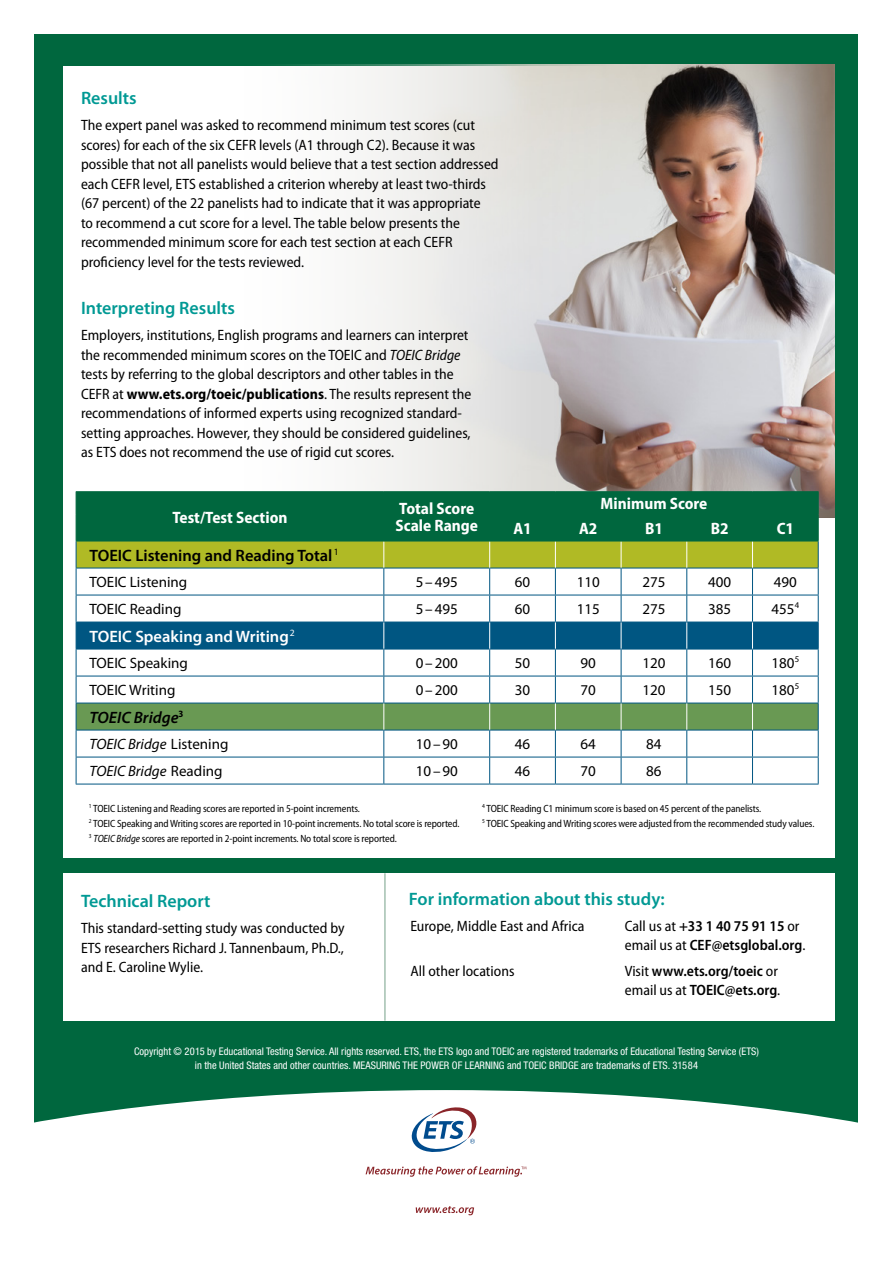
<style>
.page{position:relative;width:893px;height:1263px;background:#fff}
.page>*{position:absolute;margin:0;border:0;box-sizing:border-box;transform-origin:0 0}
.t1{font:600 18px "Myriad Pro";color:#009994}
.t2{font:700 semi-condensed 16.5px/16.5px "Myriad Pro";color:#fff}
.t3{font:600 16.5px "Myriad Pro";color:#000}
.t4{font:600 16.5px "Myriad Pro";color:#fff}
.t5{font:italic 600 16.5px "Myriad Pro";color:#000}
.t6{font:semi-condensed 15px/19.5px "Myriad Pro";color:#000}
.t7{font:15px "Myriad Pro";color:#000}
.t8{font:600 semi-condensed 15px/19.5px "Myriad Pro";color:#000}
.t9{font:italic 15px "Myriad Pro";color:#000}
.footnotebullets{font:semi-condensed 10.5px "Myriad Pro";letter-spacing:-.01em;color:#000;scale:.96 1}
.P-legal_copy{font:condensed 10.5px/13.5px "Helvetica Neue LT Std";color:#fff;text-align:center}
.s1{font-style:italic}
.s2{font-weight:700}
.s3{font-style:normal}
.s4{font-weight:400}
</style>
<div class="page">
<div style="left:35px;top:34px;width:823px;height:1103px;background:#00673e"></div>
<div style="left:63px;top:66px;width:772px;height:791px;background:#fff"></div>
<div style="left:63px;top:873px;width:772px;height:148px;background:#fff"></div>
<img style="left:278px;top:65px;width:557px;height:453px">
<hr style="left:76px;top:784px;width:308px;height:1px;background:#005682">
<hr style="left:384px;top:784px;width:106px;height:1px;background:#005682">
<hr style="left:490px;top:784px;width:65px;height:1px;background:#005682">
<hr style="left:555px;top:784px;width:66px;height:1px;background:#005682">
<hr style="left:621px;top:784px;width:66px;height:1px;background:#005682">
<hr style="left:687px;top:784px;width:65px;height:1px;background:#005682">
<hr style="left:752px;top:784px;width:67px;height:1px;background:#005682">
<hr style="left:76px;top:491px;width:308px;height:1px;background:#00673e">
<hr style="left:384px;top:491px;width:106px;height:1px;background:#00673e">
<hr style="left:490px;top:491px;width:65px;height:1px;background:#00673e">
<hr style="left:555px;top:491px;width:66px;height:1px;background:#00673e">
<hr style="left:621px;top:491px;width:66px;height:1px;background:#00673e">
<hr style="left:687px;top:491px;width:65px;height:1px;background:#00673e">
<hr style="left:752px;top:491px;width:67px;height:1px;background:#00673e">
<svg style="left:76px;top:492px;width:743px;height:292px"></svg>
<hr style="left:490px;top:541px;width:65px;height:1px;background:#00673e">
<hr style="left:555px;top:541px;width:66px;height:1px;background:#00673e">
<hr style="left:621px;top:541px;width:66px;height:1px;background:#00673e">
<hr style="left:687px;top:541px;width:65px;height:1px;background:#00673e">
<hr style="left:752px;top:541px;width:67px;height:1px;background:#00673e">
<hr style="left:384px;top:873px;width:2px;height:148px;background:#a3c0b0">
<svg style="left:34px;top:1090px;width:824px;height:126px"></svg>
<svg style="left:416px;top:1206px;width:58px;height:9px"></svg>
<svg style="left:411px;top:1106px;width:68px;height:47px"></svg>
<svg style="left:366px;top:1166px;width:160px;height:11px"></svg>
<h3 class="t1" style="left:81px;top:88px;width:57px">Results</h3>
<p class="t6" style="left:81px;top:116px;width:419px">The expert panel was asked to recommend minimum test scores (cut scores) for each of the six CEFR levels (A1 through C2). Because it was possible that not all panelists would believe that a test section addressed each CEFR level, ETS established a criterion whereby at least two-thirds (67 percent) of the 22 panelists had to indicate that it was appropriate<br>to recommend a cut score for a level. The table below presents the recommended minimum score for each test section at each CEFR proficiency level for the tests reviewed.</p>
<h3 class="t1" style="left:81px;top:298px;width:156px">Interpreting Results</h3>
<p class="t6" style="left:81px;top:326px;width:392px">Employers, institutions, English programs and learners can interpret the recommended minimum scores on the TOEIC and <span class="s1">TOEIC Bridge </span>tests by referring to the global descriptors and other tables in the CEFR at <span class="s2">www.ets.org/toeic/publications</span>. The results represent the recommendations of informed experts using recognized standard&shy;setting approaches. However, they should be considered guidelines, as ETS does not recommend the use of rigid cut scores.</p>
<p class="t2" style="left:172px;top:509px;width:117px">Test/Test Section</p>
<p class="t2" style="left:395px;top:501px;width:84px">Total Score<br>Scale Range</p>
<p class="t2" style="left:600px;top:496px;width:108px">Minimum Score</p>
<p class="t2" style="left:513px;top:520px;width:20px">A1</p>
<p class="t2" style="left:579px;top:520px;width:20px">A2</p>
<p class="t2" style="left:645px;top:520px;width:19px">B1</p>
<p class="t2" style="left:711px;top:520px;width:19px">B2</p>
<p class="t2" style="left:777px;top:520px;width:19px">C1</p>
<p class="t3" style="left:90px;top:546px;width:251px">TOEIC Listening and Reading Total <sup>1</sup></p>
<p class="t7" style="left:90px;top:574px;width:99px">TOEIC Listening</p>
<p class="t7" style="left:416px;top:574px;width:44px">5–495</p>
<p class="t7" style="left:515px;top:574px;width:17px">60</p>
<p class="t7" style="left:577px;top:574px;width:25px">110</p>
<p class="t7" style="left:642px;top:574px;width:25px">275</p>
<p class="t7" style="left:708px;top:574px;width:25px">400</p>
<p class="t7" style="left:774px;top:574px;width:25px">490</p>
<p class="t7" style="left:90px;top:601px;width:93px">TOEIC Reading</p>
<p class="t7" style="left:416px;top:601px;width:44px">5–495</p>
<p class="t7" style="left:515px;top:601px;width:17px">60</p>
<p class="t7" style="left:577px;top:601px;width:25px">115</p>
<p class="t7" style="left:642px;top:601px;width:25px">275</p>
<p class="t7" style="left:708px;top:601px;width:25px">385</p>
<p class="t7" style="left:772px;top:601px;width:29px">455<sup>4</sup></p>
<p class="t4" style="left:90px;top:627px;width:207px">TOEIC Speaking and Writing<sup>2</sup></p>
<p class="t7" style="left:90px;top:655px;width:100px">TOEIC Speaking</p>
<p class="t7" style="left:416px;top:655px;width:44px">0–200</p>
<p class="t7" style="left:515px;top:655px;width:17px">50</p>
<p class="t7" style="left:581px;top:655px;width:17px">90</p>
<p class="t7" style="left:642px;top:655px;width:25px">120</p>
<p class="t7" style="left:708px;top:655px;width:25px">160</p>
<p class="t7" style="left:772px;top:655px;width:29px">180<sup>5</sup></p>
<p class="t7" style="left:90px;top:682px;width:87px">TOEIC Writing</p>
<p class="t7" style="left:416px;top:682px;width:44px">0–200</p>
<p class="t7" style="left:515px;top:682px;width:17px">30</p>
<p class="t7" style="left:581px;top:682px;width:17px">70</p>
<p class="t7" style="left:642px;top:682px;width:25px">120</p>
<p class="t7" style="left:708px;top:682px;width:25px">150</p>
<p class="t7" style="left:772px;top:682px;width:29px">180<sup>5</sup></p>
<p class="t5" style="left:90px;top:708px;width:95px">TOEIC Bridge<sup>3</sup></p>
<p class="t9" style="left:90px;top:736px;width:140px">TOEIC Bridge <span class="s3">Listening</span></p>
<p class="t7" style="left:416px;top:736px;width:44px">10–90</p>
<p class="t7" style="left:515px;top:736px;width:17px">46</p>
<p class="t7" style="left:581px;top:736px;width:17px">64</p>
<p class="t7" style="left:646px;top:736px;width:17px">84</p>
<p class="t9" style="left:90px;top:763px;width:134px">TOEIC Bridge <span class="s3">Reading</span></p>
<p class="t7" style="left:416px;top:763px;width:44px">10–90</p>
<p class="t7" style="left:515px;top:763px;width:17px">46</p>
<p class="t7" style="left:581px;top:763px;width:17px">70</p>
<p class="t7" style="left:646px;top:763px;width:17px">86</p>
<p class="footnotebullets" style="left:89px;top:803px;width:284px"><sup>1</sup> TOEIC Listening and Reading scores are reported in 5-point increments.</p>
<p class="footnotebullets" style="left:89px;top:818px;width:387px"><sup>2</sup> TOEIC Speaking and Writing scores are reported in 10-point increments. No total score is reported.</p>
<p class="footnotebullets" style="left:89px;top:833px;width:322px"><sup>3</sup> <span class="s1">TOEIC Bridge</span> scores are reported in 2-point increments. No total score is reported.</p>
<p class="footnotebullets" style="left:482px;top:803px;width:292px"><sup>4</sup> TOEIC Reading C1 minimum score is based on 45 percent of the panelists.</p>
<p class="footnotebullets" style="left:482px;top:818px;width:347px"><sup>5</sup> TOEIC Speaking and Writing scores were adjusted from the recommended study values.</p>
<h3 class="t1" style="left:81px;top:891px;width:131px">Technical Report</h3>
<p class="t6" style="left:81px;top:919px;width:265px;text-align:justify">This standard-setting study was conducted by ETS researchers Richard J. Tannenbaum, Ph.D., and E. Caroline Wylie.</p>
<h3 class="t1" style="left:409px;top:888px;width:257px">For information about this study:</h3>
<p class="t6" style="left:410px;top:916px;width:176px">Europe, Middle East and Africa</p>
<p class="t8" style="left:625px;top:916px;width:182px"><span class="s4">Call us at</span> +33 1 40 75 91 15 <span class="s4">or email us at</span> CEF@etsglobal.org<span class="s4">.</span></p>
<p class="t6" style="left:410px;top:961px;width:106px">All other locations</p>
<p class="t8" style="left:625px;top:961px;width:157px"><span class="s4">Visit</span> www.ets.org/toeic <span class="s4">or email us at</span> TOEIC@ets.org<span class="s4">.</span></p>
<p class="P-legal_copy" style="left:134px;top:1044px;width:626px">Copyright © 2015 by Educational Testing Service. All rights reserved. ETS, the ETS logo and TOEIC are registered trademarks of Educational Testing Service (ETS) in the United States and other countries. MEASURING THE POWER OF LEARNING and TOEIC BRIDGE are trademarks of ETS. 31584</p>
</div>
